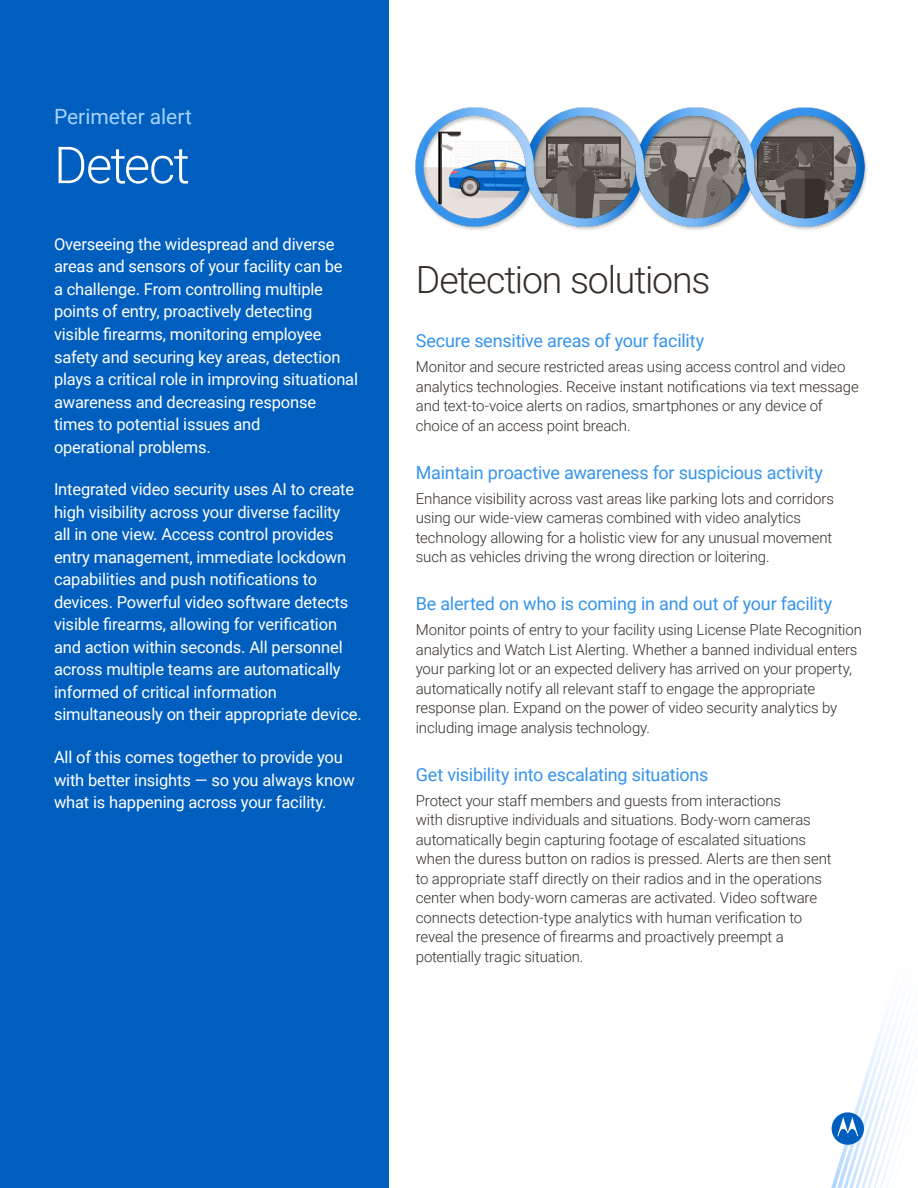
<style>
.page{position:relative;width:918px;height:1188px;background:#fff}
.page>*{position:absolute;margin:0;border:0;box-sizing:border-box;transform-origin:0 0}
.t1{font:300 51px "Roboto";letter-spacing:-.03em;color:#fff}
.t2{font:300 37.5px "Roboto";letter-spacing:-.035em;color:#352f2a}
.t3{font:21px "Roboto";color:#a6d1ff}
.t4{font:18px "Roboto";letter-spacing:-.015em;color:#3694ed}
.t5{font:16.5px/22.5px "Roboto";letter-spacing:-.01em;color:#fff}
.t6{font:300 15px/19.5px "Roboto";letter-spacing:-.01em;color:#352f2a}
</style>
<div class="page">
<div style="left:0;top:0;width:389px;height:1188px;background:#005fbe"></div>
<img style="left:831px;top:1014px;width:78px;height:174px">
<div style="left:832px;top:1112px;width:32px;height:33px;background:#005fbe;border-radius:50%"></div>
<svg style="left:837px;top:1117px;width:21px;height:19px"></svg>
<div style="left:415px;top:107px;width:453px;height:125px;background:#000;opacity:.2"></div>
<img style="left:416px;top:108px;width:448px;height:119px">
<h3 class="t3" style="left:54px;top:102px;width:140px">Perimeter alert</h3>
<h1 class="t1" style="left:54px;top:129px;width:137px">Detect</h1>
<p class="t5" style="left:54px;top:232px;width:306px">Overseeing the widespread and diverse areas and sensors of your facility can be<br>a challenge. From controlling multiple points of entry, proactively detecting visible firearms, monitoring employee safety and securing key areas, detection plays a critical role in improving situational awareness and decreasing response times to potential issues and<br>operational problems.</p>
<p class="t5" style="left:54px;top:478px;width:309px">Integrated video security uses AI to create high visibility across your diverse facility<br>all in one view. Access control provides entry management, immediate lockdown capabilities and push notifications to devices. Powerful video software detects visible firearms, allowing for verification and action within seconds. All personnel across multiple teams are automatically informed of critical information simultaneously on their appropriate device.</p>
<p class="t5" style="left:54px;top:745px;width:302px">All of this comes together to provide you with better insights — so you always know what is happening across your facility.</p>
<h2 class="t2" style="left:416px;top:253px;width:296px">Detection solutions</h2>
<p class="t4" style="left:416px;top:328px;width:290px">Secure sensitive areas of your facility</p>
<p class="t6" style="left:416px;top:357px;width:444px">Monitor and secure restricted areas using access control and video analytics technologies. Receive instant notifications via text message and text-to-voice alerts on radios, smartphones or any device of choice of an access point breach.</p>
<p class="t4" style="left:416px;top:460px;width:409px">Maintain proactive awareness for suspicious activity</p>
<p class="t6" style="left:416px;top:488px;width:420px">Enhance visibility across vast areas like parking lots and corridors using our wide-view cameras combined with video analytics technology allowing for a holistic view for any unusual movement such as vehicles driving the wrong direction or loitering.</p>
<p class="t4" style="left:416px;top:591px;width:418px">Be alerted on who is coming in and out of your facility</p>
<p class="t6" style="left:416px;top:620px;width:448px">Monitor points of entry to your facility using License Plate Recognition analytics and Watch List Alerting. Whether a banned individual enters your parking lot or an expected delivery has arrived on your property, automatically notify all relevant staff to engage the appropriate response plan. Expand on the power of video security analytics by including image analysis technology.</p>
<p class="t4" style="left:416px;top:762px;width:294px">Get visibility into escalating situations</p>
<p class="t6" style="left:416px;top:790px;width:417px">Protect your staff members and guests from interactions<br>with disruptive individuals and situations. Body-worn cameras automatically begin capturing footage of escalated situations when the duress button on radios is pressed. Alerts are then sent to appropriate staff directly on their radios and in the operations center when body-worn cameras are activated. Video software connects detection-type analytics with human verification to reveal the presence of firearms and proactively preempt a potentially tragic situation.</p>
</div>
